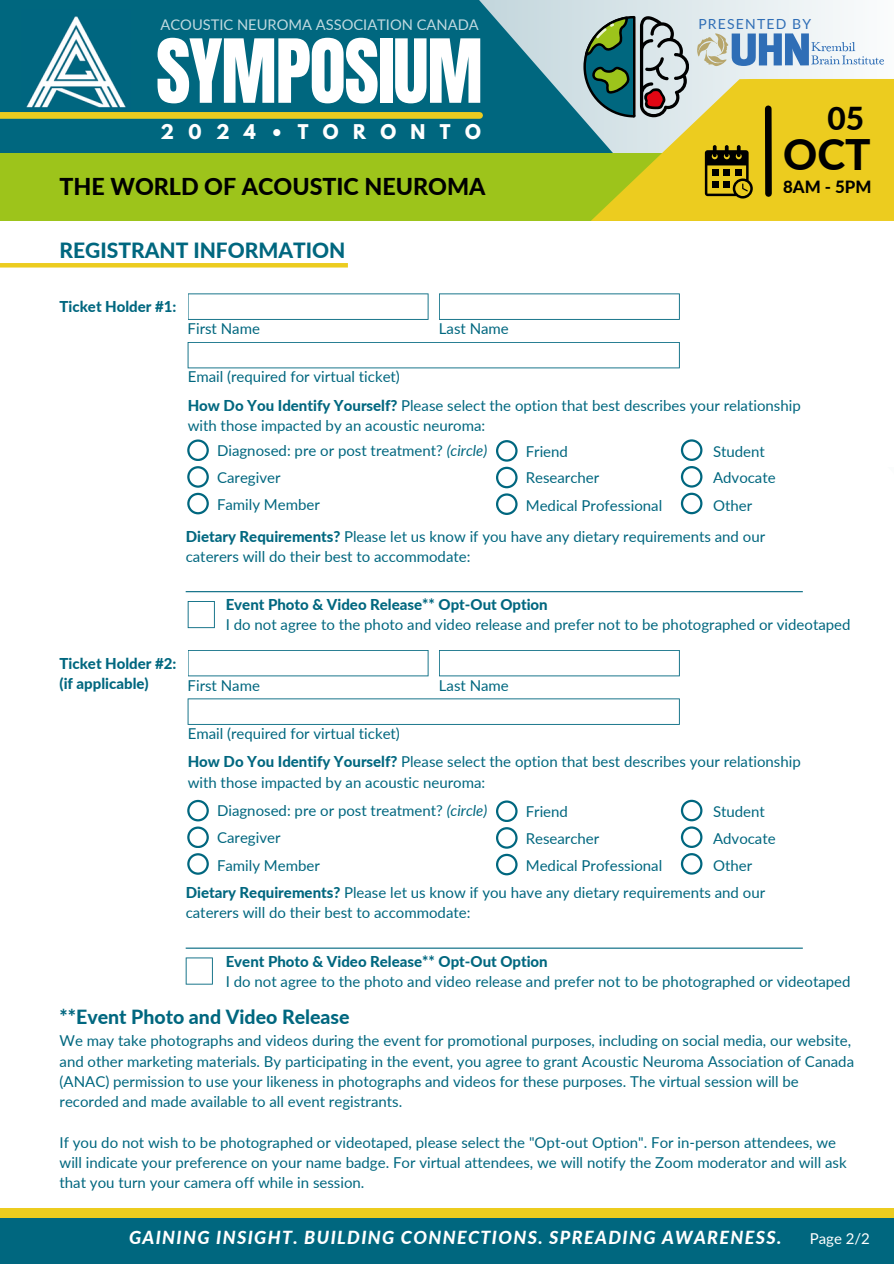
<style>
.page{position:relative;width:894px;height:1264px;background:#fff}
.page>*{position:absolute;margin:0;border:0;box-sizing:border-box;transform-origin:0 0}
.t1{font:75px "Anton";letter-spacing:-.02em;color:#fff}
.t2{font:800 42.15px "Lato";color:#000}
.t3{font:800 31.65px "Lato";color:#000}
.t4{font:800 23.25px "Lato";color:#000}
.t5{font:800 21px "Lato";color:#00677f}
.t6{font:800 19.5px "Lato";color:#00677f}
.t7{font:italic 800 18px "Lato";letter-spacing:.075em;color:#fff}
.t8{font:700 18px "League Spartan";letter-spacing:.8em;color:#fff}
.t9{font:800 16.8px "Lato";color:#000}
.t10{font:15px/20.2px "Lato";color:#00677f}
.t11{font:800 15px "Lato";color:#00677f}
.t12{font:15px "Lato";color:#fff}
.t13{font:14.7px "Lato";color:#c1dae0}
.t14{font:13.95px "Lato";letter-spacing:.085em;color:#2f6eb6}
.s1{font-weight:800}
.s2{font-style:italic}
</style>
<div class="page">
<div style="left:0;top:1208px;width:893px;height:25px;background:#eccc1f"></div>
<div style="left:0;top:1218px;width:893px;height:45px;background:#00677f"></div>
<div style="left:0;top:0;width:893px;height:210px;background:#00677f"></div>
<svg style="left:479px;top:0;width:414px;height:508px"></svg>
<svg style="left:583px;top:16px;width:105px;height:102px"></svg>
<div style="left:0;top:199px;width:893px;height:268px;background:#fff"></div>
<div style="left:0;top:153px;width:748px;height:68px;background:#9dc41b"></div>
<svg style="left:590px;top:79px;width:303px;height:142px;background:#d7c63e"></svg>
<svg style="left:704px;top:145px;width:48px;height:53px;background:#78680f"></svg>
<div style="left:764px;top:109px;width:7px;height:84px;background:#000"></div>
<img style="left:26px;top:16px;width:100px;height:92px">
<div style="left:0;top:112px;width:479px;height:7px;background:#eccc1f"></div>
<svg style="left:697px;top:33px;width:187px;height:33px;background:#abc2d7"></svg>
<svg style="left:188px;top:293px;width:240px;height:27px"></svg>
<svg style="left:439px;top:293px;width:240px;height:27px"></svg>
<svg style="left:187px;top:342px;width:492px;height:26px"></svg>
<hr style="left:186px;top:591px;width:616px;height:1px;background:#00677f">
<svg style="left:188px;top:601px;width:27px;height:27px"></svg>
<hr style="left:0;top:263px;width:348px;height:4px;background:#eccc1f">
<svg style="left:188px;top:650px;width:240px;height:26px"></svg>
<svg style="left:439px;top:650px;width:240px;height:26px"></svg>
<svg style="left:187px;top:698px;width:492px;height:27px"></svg>
<hr style="left:186px;top:947px;width:616px;height:1px;background:#00677f">
<svg style="left:186px;top:957px;width:27px;height:27px"></svg>
<svg style="left:187px;top:439px;width:21px;height:48px"></svg>
<svg style="left:187px;top:493px;width:21px;height:21px"></svg>
<svg style="left:496px;top:440px;width:21px;height:21px"></svg>
<svg style="left:496px;top:467px;width:21px;height:48px"></svg>
<svg style="left:680px;top:439px;width:22px;height:75px"></svg>
<svg style="left:187px;top:799px;width:21px;height:48px"></svg>
<svg style="left:187px;top:853px;width:21px;height:21px"></svg>
<svg style="left:496px;top:800px;width:21px;height:21px"></svg>
<svg style="left:496px;top:827px;width:21px;height:48px"></svg>
<svg style="left:680px;top:799px;width:22px;height:48px"></svg>
<svg style="left:680px;top:853px;width:22px;height:21px"></svg>
<p class="t13" style="left:160px;top:15px;width:320px">ACOUSTIC NEUROMA ASSOCIATION CANADA</p>
<p class="t1" style="left:156px;top:17px;width:328px">SYMPOSIUM</p>
<p class="t8" style="left:160px;top:123px;width:322px">2024•TORONTO</p>
<p class="t4" style="left:60px;top:172px;width:427px">THE WORLD OF ACOUSTIC NEUROMA</p>
<p class="t5" style="left:60px;top:238px;width:287px">REGISTRANT INFORMATION</p>
<p class="t11" style="left:60px;top:297px;width:118px">Ticket Holder #1:</p>
<h1 class="t14" style="left:698px;top:15px;width:114px">PRESENTED BY</h1>
<h3 class="t3" style="left:827px;top:99px;width:38px">05</h3>
<h2 class="t2" style="left:783px;top:128px;width:89px">OCT</h2>
<p class="t9" style="left:782px;top:176px;width:90px">8AM - 5PM</p>
<p class="t10" style="left:187px;top:318px;width:74px">First Name</p>
<p class="t10" style="left:439px;top:318px;width:71px">Last Name</p>
<p class="t10" style="left:188px;top:366px;width:214px">Email (required for virtual ticket)</p>
<p class="t10" style="left:188px;top:395px;width:614px"><span class="s1">How Do You Identify Yourself?</span> Please select the option that best describes your relationship with those impacted by an acoustic neuroma:</p>
<h5 class="t10" style="left:217px;top:440px;width:271px">Diagnosed: pre or post treatment? <span class="s2">(circle)</span></h5>
<p class="t10" style="left:217px;top:467px;width:65px">Caregiver</p>
<h3 class="t10" style="left:217px;top:494px;width:104px">Family Member</h3>
<p class="t10" style="left:525px;top:440px;width:44px">Friend</p>
<p class="t10" style="left:525px;top:467px;width:75px">Researcher</p>
<p class="t10" style="left:525px;top:495px;width:138px">Medical Professional</p>
<h2 class="t10" style="left:712px;top:440px;width:53px">Student</h2>
<h4 class="t10" style="left:712px;top:467px;width:64px">Advocate</h4>
<p class="t10" style="left:712px;top:495px;width:41px">Other</p>
<p class="t10" style="left:186px;top:525px;width:581px"><span class="s1">Dietary Requirements?</span> Please let us know if you have any dietary requirements and our caterers will do their best to accommodate:</p>
<p class="t11" style="left:226px;top:595px;width:323px">Event Photo &amp; Video Release** Opt-Out Option</p>
<p class="t10" style="left:226px;top:614px;width:626px">I do not agree to the photo and video release and prefer not to be photographed or videotaped</p>
<p class="t11" style="left:60px;top:654px;width:118px">Ticket Holder #2:</p>
<p class="t11" style="left:60px;top:674px;width:91px">(if applicable)</p>
<p class="t10" style="left:187px;top:675px;width:74px">First Name</p>
<p class="t10" style="left:439px;top:675px;width:71px">Last Name</p>
<p class="t10" style="left:188px;top:723px;width:214px">Email (required for virtual ticket)</p>
<p class="t10" style="left:188px;top:751px;width:614px"><span class="s1">How Do You Identify Yourself?</span> Please select the option that best describes your relationship with those impacted by an acoustic neuroma:</p>
<p class="t10" style="left:217px;top:800px;width:271px">Diagnosed: pre or post treatment? <span class="s2">(circle)</span></p>
<p class="t10" style="left:217px;top:827px;width:65px">Caregiver</p>
<p class="t10" style="left:217px;top:854px;width:104px">Family Member</p>
<p class="t10" style="left:525px;top:801px;width:44px">Friend</p>
<p class="t10" style="left:525px;top:827px;width:75px">Researcher</p>
<p class="t10" style="left:525px;top:855px;width:138px">Medical Professional</p>
<p class="t10" style="left:712px;top:801px;width:53px">Student</p>
<p class="t10" style="left:712px;top:827px;width:64px">Advocate</p>
<p class="t10" style="left:712px;top:855px;width:41px">Other</p>
<p class="t10" style="left:186px;top:882px;width:581px"><span class="s1">Dietary Requirements?</span> Please let us know if you have any dietary requirements and our caterers will do their best to accommodate:</p>
<p class="t11" style="left:226px;top:951px;width:323px">Event Photo &amp; Video Release** Opt-Out Option</p>
<p class="t10" style="left:226px;top:970px;width:626px">I do not agree to the photo and video release and prefer not to be photographed or videotaped</p>
<p class="t6" style="left:60px;top:1004px;width:291px">**Event Photo and Video Release</p>
<p class="t10" style="left:60px;top:1030px;width:795px">We may take photographs and videos during the event for promotional purposes, including on social media, our website, and other marketing materials. By participating in the event, you agree to grant Acoustic Neuroma Association of Canada (ANAC) permission to use your likeness in photographs and videos for these purposes. The virtual session will be recorded and made available to all event registrants.</p>
<p class="t10" style="left:60px;top:1131px;width:788px">If you do not wish to be photographed or videotaped, please select the "Opt-out Option". For in-person attendees, we will indicate your preference on your name badge. For virtual attendees, we will notify the Zoom moderator and will ask that you turn your camera off while in session.</p>
<p class="t7" style="left:129px;top:1226px;width:653px">GAINING INSIGHT. BUILDING CONNECTIONS. SPREADING AWARENESS.</p>
<p class="t12" style="left:809px;top:1228px;width:62px">Page 2/2</p>
</div>
